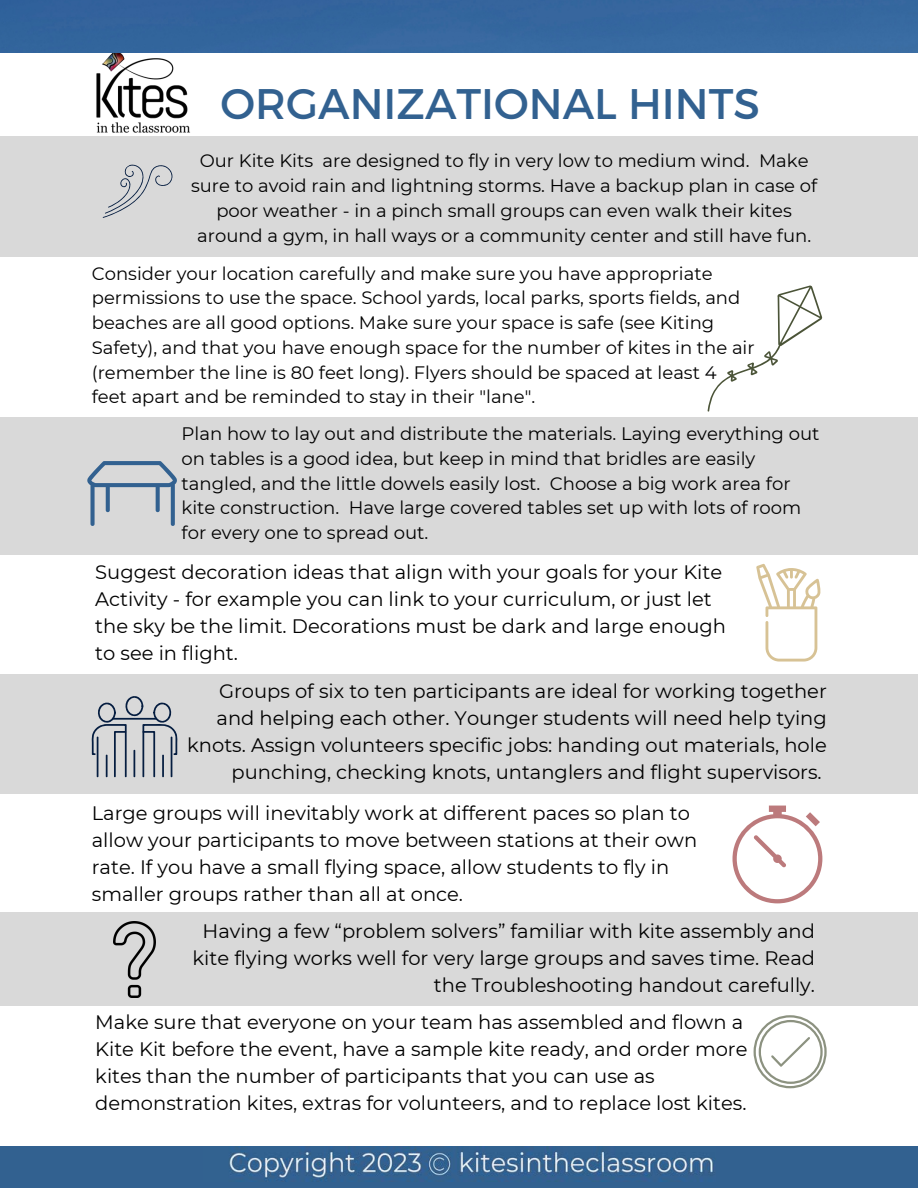
<style>
.page{position:relative;width:918px;height:1188px;background:#fff}
.page>*{position:absolute;margin:0;border:0;box-sizing:border-box;transform-origin:0 0}
.t1{font:42.75px "Montserrat";color:#326190}
.t2{font:19.5px/27px "Montserrat";color:#000}
.t3{font:18px/24.8px "Montserrat";color:#000}
</style>
<div class="page">
<div style="left:0;top:417px;width:918px;height:138px;background:#d9d9d9"></div>
<div style="left:0;top:674px;width:918px;height:120px;background:#d9d9d9"></div>
<div style="left:0;top:912px;width:918px;height:94px;background:#d9d9d9"></div>
<div style="left:0;top:137px;width:918px;height:120px;background:#d9d9d9"></div>
<svg style="left:708px;top:286px;width:114px;height:126px"></svg>
<svg style="left:756px;top:564px;width:65px;height:98px"></svg>
<svg style="left:92px;top:696px;width:85px;height:81px"></svg>
<hr style="left:162px;top:755px;width:2px;height:22px;background:#051d40">
<svg style="left:732px;top:806px;width:90px;height:97px"></svg>
<svg style="left:102px;top:164px;width:71px;height:54px"></svg>
<svg style="left:754px;top:1015px;width:73px;height:73px"></svg>
<svg style="left:87px;top:461px;width:90px;height:65px"></svg>
<img style="left:114px;top:921px;width:41px;height:77px">
<img style="left:87px;top:52px;width:111px;height:85px">
<div style="left:0;top:0;width:918px;height:52px;background:#34669e"></div>
<div style="left:0;top:1146px;width:918px;height:42px;background:#326190"></div>
<img style="left:229px;top:1146px;width:485px;height:35px">
<h1 class="t1" style="left:221px;top:76px;width:541px">ORGANIZATIONAL HINTS</h1>
<p class="t3" style="left:191px;top:149px;width:628px;text-align:center">Our Kite Kits are designed to fly in very low to medium wind. Make sure to avoid rain and lightning storms. Have a backup plan in case of poor weather - in a pinch small groups can even walk their kites around a gym, in hall ways or a community center and still have fun.</p>
<p class="t3" style="left:92px;top:261px;width:664px">Consider your location carefully and make sure you have appropriate permissions to use the space. School yards, local parks, sports fields, and beaches are all good options. Make sure your space is safe (see Kiting Safety), and that you have enough space for the number of kites in the air (remember the line is 80 feet long). Flyers should be spaced at least 4 feet apart and be reminded to stay in their "lane".</p>
<p class="t3" style="left:182px;top:421px;width:639px">Plan how to lay out and distribute the materials. Laying everything out on tables is a good idea, but keep in mind that bridles are easily tangled, and the little dowels easily lost. Choose a big work area for kite construction. Have large covered tables set up with lots of room for every one to spread out.</p>
<p class="t2" style="left:95px;top:559px;width:632px">Suggest decoration ideas that align with your goals for your Kite Activity - for example you can link to your curriculum, or just let the sky be the limit. Decorations must be dark and large enough to see in flight.</p>
<p class="t2" style="left:187px;top:677px;width:641px;text-align:right">Groups of six to ten participants are ideal for working together and helping each other. Younger students will need help tying knots. Assign volunteers specific jobs: handing out materials, hole punching, checking knots, untanglers and flight supervisors.</p>
<p class="t2" style="left:92px;top:799px;width:607px">Large groups will inevitably work at different paces so plan to allow your participants to move between stations at their own rate. If you have a small flying space, allow students to fly in smaller groups rather than all at once.</p>
<p class="t2" style="left:193px;top:918px;width:624px;text-align:right">Having a few “problem solvers” familiar with kite assembly and kite flying works well for very large groups and saves time. Read the Troubleshooting handout carefully.</p>
<p class="t2" style="left:95px;top:1009px;width:654px">Make sure that everyone on your team has assembled and flown a Kite Kit before the event, have a sample kite ready, and order more kites than the number of participants that you can use as demonstration kites, extras for volunteers, and to replace lost kites.</p>
</div>
